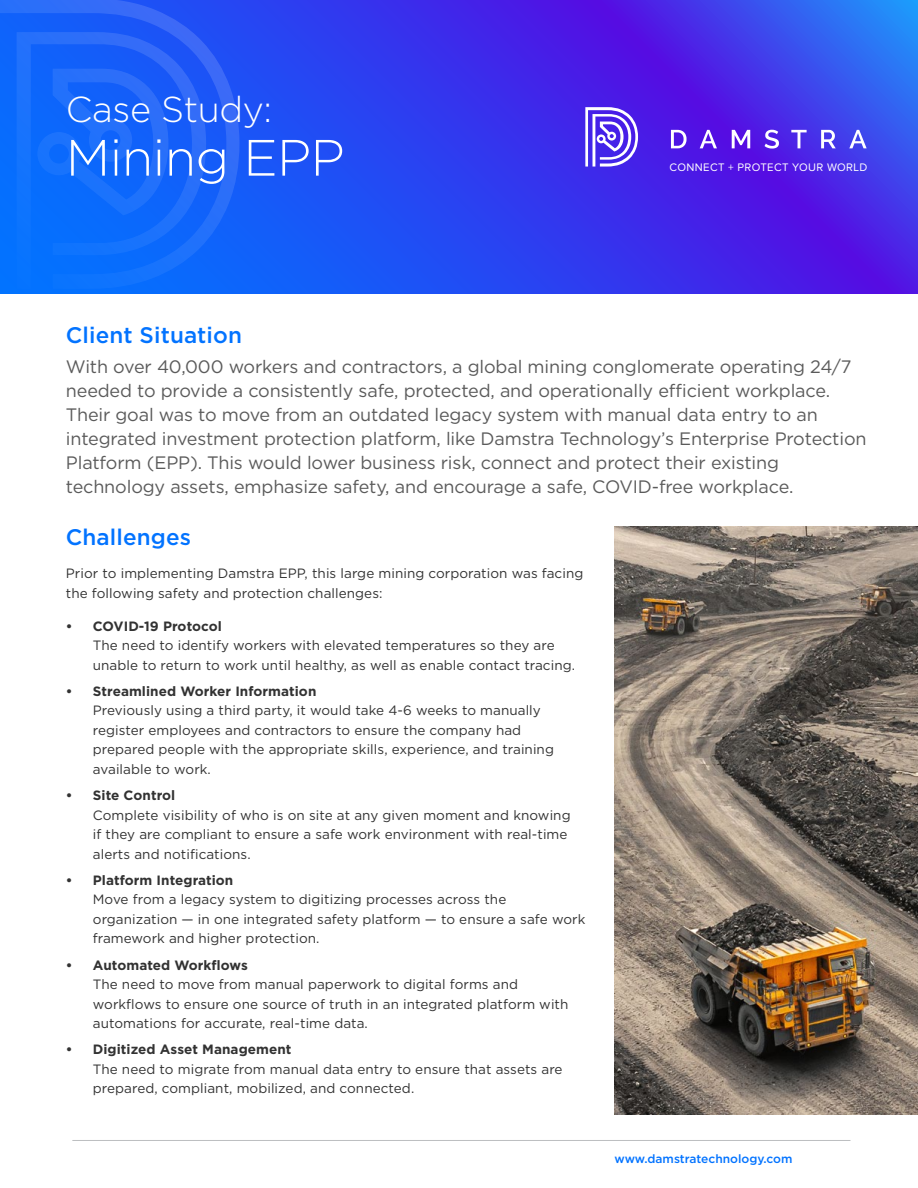
<style>
.page{position:relative;width:918px;height:1188px;background:#fff}
.page>*{position:absolute;margin:0;border:0;box-sizing:border-box;transform-origin:0 0}
.t1{font:300 51px "Gotham";letter-spacing:-.01em;color:#fff}
.t2{font:300 36px "Gotham";letter-spacing:-.01em;color:#fff}
.t3{font:500 22.5px "Gotham HTF";letter-spacing:.005em;color:#0273ff}
.t4{font:18px/24px "Gotham";letter-spacing:-.01em;color:#5b5b5b}
.t5{font:13.5px/19.5px "Gotham";letter-spacing:.005em;color:#323232}
.t6{font:700 13.5px "Gotham";letter-spacing:.005em;color:#323232}
.t7{font:500 12px "Gotham";color:#0273ff}
.t8{font:11.25px "Proxima Nova";letter-spacing:.03em;color:#fff}
</style>
<div class="page">
<svg style="left:0;top:0;width:918px;height:294px;background:#3638ed"></svg>
<img style="left:615px;top:526px;width:303px;height:588px">
<hr style="left:72px;top:1140px;width:779px;height:1px;background:#bcbec0">
<svg style="left:585px;top:107px;width:53px;height:60px"></svg>
<svg style="left:671px;top:130px;width:196px;height:19px"></svg>
<svg style="left:0;top:0;width:239px;height:289px;background:#1667fa"></svg>
<h2 class="t2" style="left:66px;top:87px;width:208px">Case Study:</h2>
<h1 class="t1" style="left:66px;top:125px;width:280px">Mining EPP</h1>
<p class="t8" style="left:670px;top:162px;width:199px">CONNECT + PROTECT YOUR WORLD</p>
<h3 class="t3" style="left:66px;top:322px;width:178px">Client Situation</h3>
<p class="t4" style="left:66px;top:355px;width:802px">With over 40,000 workers and contractors, a global mining conglomerate operating 24/7 needed to provide a consistently safe, protected, and operationally efficient workplace.<br>Their goal was to move from an outdated legacy system with manual data entry to an integrated investment protection platform, like Damstra Technology’s Enterprise Protection Platform (EPP). This would lower business risk, connect and protect their existing technology assets, emphasize safety, and encourage a safe, COVID-free workplace.</p>
<h3 class="t3" style="left:66px;top:524px;width:127px">Challenges</h3>
<p class="t5" style="left:66px;top:563px;width:519px">Prior to implementing Damstra EPP, this large mining corporation was facing the following safety and protection challenges:</p>
<p class="t6" style="left:66px;top:617px;width:157px">• COVID-19 Protocol</p>
<p class="t5" style="left:93px;top:635px;width:484px">The need to identify workers with elevated temperatures so they are unable to return to work until healthy, as well as enable contact tracing.</p>
<p class="t6" style="left:66px;top:682px;width:252px">• Streamlined Worker Information</p>
<p class="t5" style="left:93px;top:701px;width:463px">Previously using a third party, it would take 4-6 weeks to manually register employees and contractors to ensure the company had prepared people with the appropriate skills, experience, and training available to work.</p>
<p class="t6" style="left:66px;top:786px;width:111px">• Site Control</p>
<p class="t5" style="left:93px;top:805px;width:479px">Complete visibility of who is on site at any given moment and knowing if they are compliant to ensure a safe work environment with real-time alerts and notifications.</p>
<p class="t6" style="left:66px;top:871px;width:169px">• Platform Integration</p>
<p class="t5" style="left:93px;top:889px;width:494px">Move from a legacy system to digitizing processes across the organization — in one integrated safety platform — to ensure a safe work framework and higher protection.</p>
<p class="t6" style="left:66px;top:956px;width:183px">• Automated Workflows</p>
<p class="t5" style="left:93px;top:974px;width:477px">The need to move from manual paperwork to digital forms and workflows to ensure one source of truth in an integrated platform with automations for accurate, real-time data.</p>
<p class="t6" style="left:66px;top:1041px;width:227px">• Digitized Asset Management</p>
<p class="t5" style="left:93px;top:1059px;width:471px">The need to migrate from manual data entry to ensure that assets are prepared, compliant, mobilized, and connected.</p>
<p class="t7" style="left:615px;top:1151px;width:180px">www.damstratechnology.com</p>
</div>
